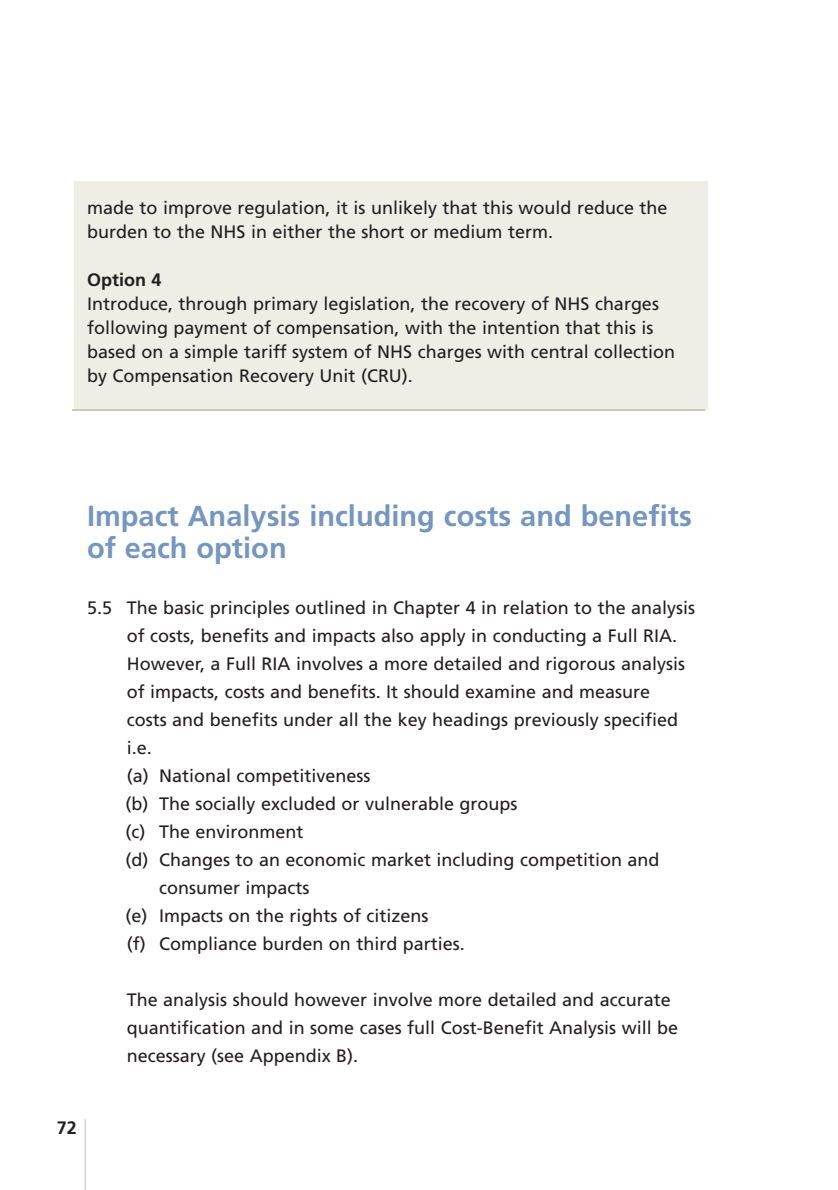
<style>
.page{position:relative;width:838px;height:1190px;background:#fff}
.page>*{position:absolute;margin:0;border:0;box-sizing:border-box;transform-origin:0 0}
.t1{font:700 29px/32px "Frutiger";color:#7596c1}
.t2{font:18px/24px "Frutiger";color:#231f20}
.t3{font:700 18px "Frutiger";color:#231f20}
</style>
<div class="page">
<div style="left:74px;top:181px;width:633px;height:229px;background:#eeeee7"></div>
<hr style="left:85px;top:1119px;width:1px;height:71px;background:#d1d2d4">
<hr style="left:72px;top:409px;width:633px;height:2px;background:#cccab5">
<p class="t2" style="left:87px;top:197px;width:582px">made to improve regulation, it is unlikely that this would reduce the burden to the NHS in either the short or medium term.</p>
<p class="t3" style="left:87px;top:272px;width:76px">Option 4</p>
<p class="t2" style="left:87px;top:293px;width:590px">Introduce, through primary legislation, the recovery of NHS charges following payment of compensation, with the intention that this is based on a simple tariff system of NHS charges with central collection by Compensation Recovery Unit (CRU).</p>
<h1 class="t1" style="left:87px;top:502px;width:606px">Impact Analysis including costs and benefits of each option</h1>
<p class="t2" style="left:87px;top:597px;width:610px">5.5 The basic principles outlined in Chapter 4 in relation to the analysis</p>
<p class="t2" style="left:127px;top:625px;width:552px">of costs, benefits and impacts also apply in conducting a Full RIA.</p>
<p class="t2" style="left:127px;top:653px;width:560px">However, a Full RIA involves a more detailed and rigorous analysis</p>
<p class="t2" style="left:127px;top:681px;width:525px">of impacts, costs and benefits. It should examine and measure</p>
<p class="t2" style="left:127px;top:709px;width:553px">costs and benefits under all the key headings previously specified</p>
<p class="t2" style="left:127px;top:737px;width:27px">i.e.</p>
<p class="t2" style="left:127px;top:765px;width:245px">(a) National competitiveness</p>
<p class="t2" style="left:126px;top:793px;width:394px">(b) The socially excluded or vulnerable groups</p>
<p class="t2" style="left:126px;top:821px;width:179px">(c) The environment</p>
<p class="t2" style="left:126px;top:849px;width:535px">(d) Changes to an economic market including competition and</p>
<p class="t2" style="left:159px;top:877px;width:152px">consumer impacts</p>
<p class="t2" style="left:126px;top:905px;width:304px">(e) Impacts on the rights of citizens</p>
<p class="t2" style="left:127px;top:933px;width:340px">(f) Compliance burden on third parties.</p>
<p class="t2" style="left:127px;top:987px;width:553px;line-height:28px">The analysis should however involve more detailed and accurate quantification and in some cases full Cost-Benefit Analysis will be necessary (see Appendix B).</p>
<p class="t3" style="left:57px;top:1121px;width:22px">72</p>
</div>
